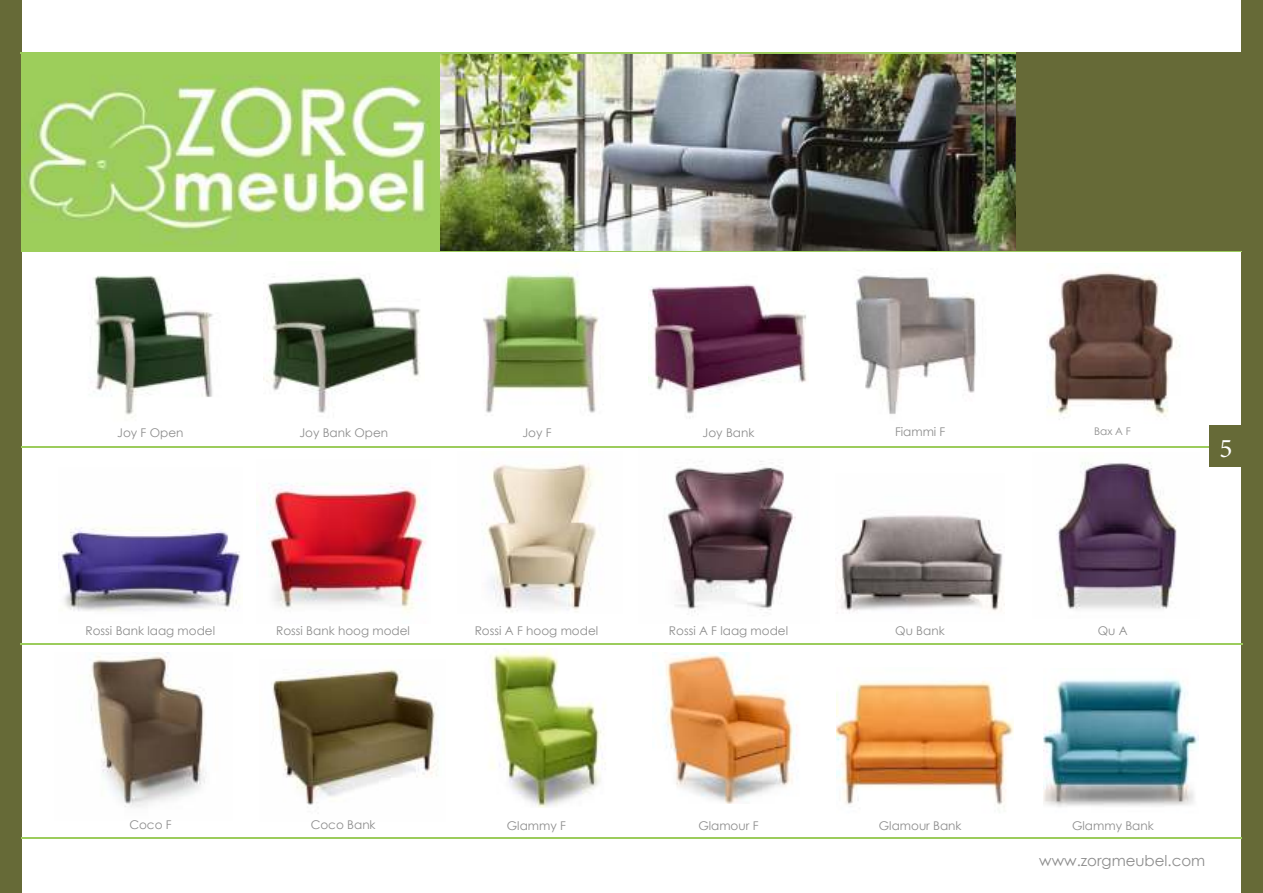
<style>
.page{position:relative;width:1263px;height:893px;background:#fff}
.page>*{position:absolute;margin:0;border:0;box-sizing:border-box;transform-origin:0 0}
.t1{font:27px "Minion Pro";color:#fff}
.t2{font:15px "Century Gothic";color:#8d8d8d}
.t3{font:12px "Century Gothic";color:#8d8d8d}
.t4{font:10.5px "Century Gothic";color:#8d8d8d}
</style>
<div class="page">
<div style="left:0;top:0;width:21px;height:893px;background:#666a37"></div>
<div style="left:1242px;top:0;width:21px;height:893px;background:#666a37"></div>
<hr style="left:21px;top:250px;width:1221px;height:2px;background:#9ccc5c">
<hr style="left:21px;top:446px;width:1188px;height:2px;background:#9ccc5c">
<hr style="left:20px;top:643px;width:1223px;height:2px;background:#9ccc5c">
<hr style="left:21px;top:837px;width:1221px;height:2px;background:#9ccc5c">
<hr style="left:20px;top:52px;width:1222px;height:2px;background:#9ccc5c">
<img style="left:835px;top:515px;width:168px;height:98px">
<img style="left:89px;top:653px;width:117px;height:155px">
<img style="left:271px;top:668px;width:167px;height:137px">
<img style="left:1056px;top:462px;width:121px;height:147px">
<img style="left:483px;top:273px;width:116px;height:140px">
<img style="left:90px;top:276px;width:123px;height:142px">
<img style="left:263px;top:275px;width:158px;height:138px">
<img style="left:649px;top:284px;width:158px;height:134px">
<img style="left:664px;top:461px;width:132px;height:151px">
<img style="left:485px;top:463px;width:112px;height:149px">
<img style="left:256px;top:483px;width:171px;height:130px">
<img style="left:58px;top:527px;width:182px;height:85px">
<img style="left:664px;top:652px;width:134px;height:152px">
<img style="left:1043px;top:678px;width:155px;height:129px">
<img style="left:837px;top:680px;width:176px;height:127px">
<img style="left:21px;top:54px;width:995px;height:197px">
<div style="left:1209px;top:425px;width:33px;height:41px;background:#666a37"></div>
<img style="left:855px;top:275px;width:121px;height:139px">
<img style="left:490px;top:650px;width:116px;height:157px">
<img style="left:1047px;top:271px;width:133px;height:149px">
<div style="left:1016px;top:52px;width:226px;height:198px;background:#666a37"></div>
<p class="t3" style="left:117px;top:427px;width:68px">Joy F Open</p>
<p class="t3" style="left:299px;top:428px;width:90px">Joy Bank Open</p>
<p class="t3" style="left:522px;top:427px;width:31px">Joy F</p>
<p class="t3" style="left:703px;top:428px;width:53px">Joy Bank</p>
<p class="t3" style="left:85px;top:626px;width:131px">Rossi Bank laag model</p>
<p class="t3" style="left:276px;top:626px;width:135px">Rossi Bank hoog model</p>
<p class="t3" style="left:475px;top:626px;width:125px">Rossi A F hoog model</p>
<p class="t3" style="left:669px;top:626px;width:121px">Rossi A F laag model</p>
<p class="t3" style="left:895px;top:427px;width:52px">Fiammi F</p>
<p class="t4" style="left:1094px;top:427px;width:38px">Bax A F</p>
<p class="t3" style="left:895px;top:626px;width:51px">Qu Bank</p>
<p class="t3" style="left:1098px;top:626px;width:31px">Qu A</p>
<h1 class="t1" style="left:1219px;top:431px;width:14px">5</h1>
<p class="t3" style="left:129px;top:820px;width:44px">Coco F</p>
<p class="t3" style="left:311px;top:820px;width:66px">Coco Bank</p>
<p class="t3" style="left:507px;top:821px;width:61px">Glammy F</p>
<p class="t3" style="left:698px;top:821px;width:62px">Glamour F</p>
<p class="t3" style="left:879px;top:821px;width:84px">Glamour Bank</p>
<p class="t3" style="left:1072px;top:821px;width:83px">Glammy Bank</p>
<p class="t2" style="left:1039px;top:855px;width:168px">www.zorgmeubel.com</p>
</div>
